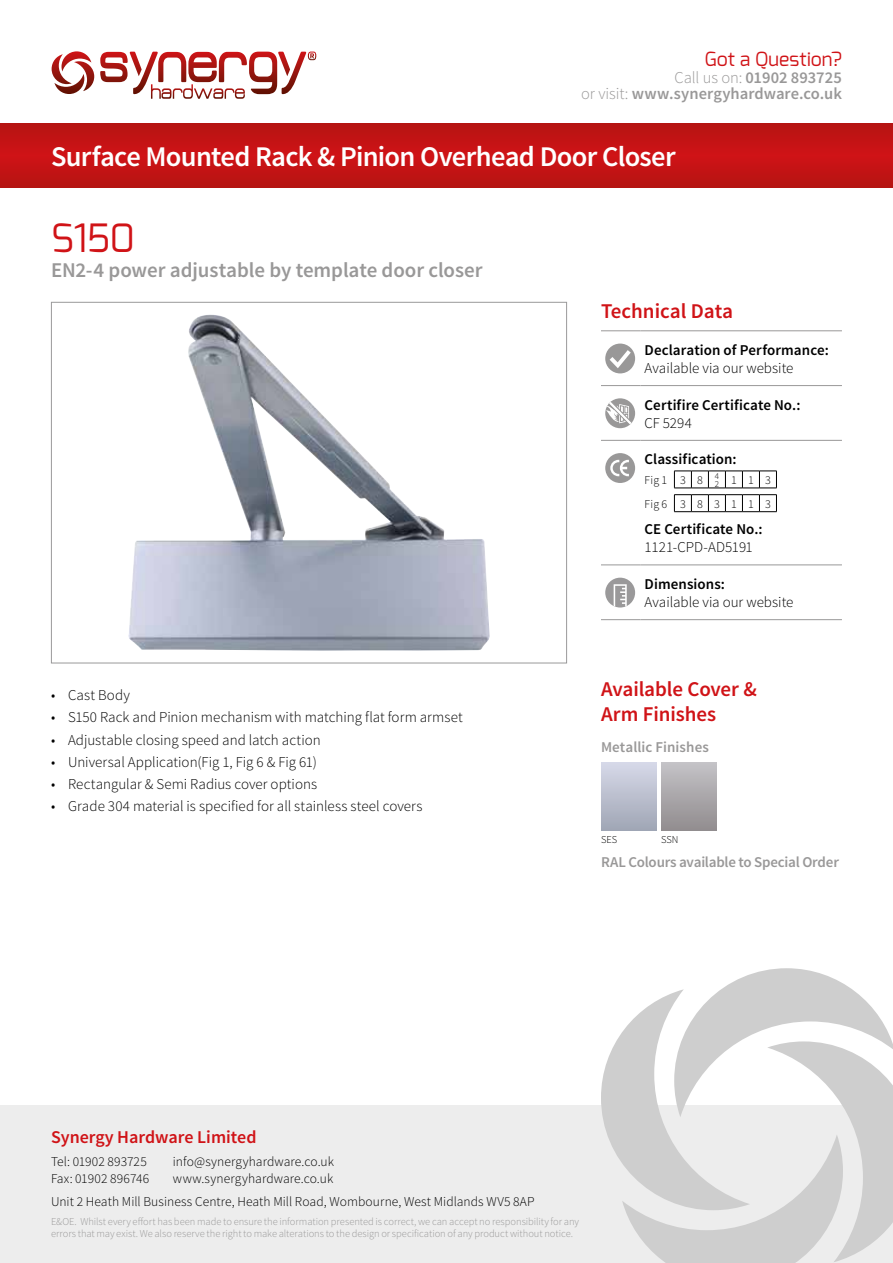
<style>
.page{position:relative;width:893px;height:1263px;background:#fff}
.page>*{position:absolute;margin:0;border:0;box-sizing:border-box;transform-origin:0 0}
.t1{font:39px "Exo";color:#d01317}
.t2{font:600 28.5px "Source Sans Pro";letter-spacing:-.025em;color:#fff}
.t3{font:600 21px "Source Sans Pro";letter-spacing:-.005em;color:#999898}
.t4{font:600 21px/25.2px "Source Sans Pro";letter-spacing:-.005em;color:#d01317}
.t5{font:19.5px "Exo";letter-spacing:.005em;color:#d01317}
.t6{font:600 18px "Source Sans Pro";color:#d01317}
.t7{font:600 16.5px/16.5px "Source Sans Pro";color:#999898;text-align:right}
.t8{font:300 15px "Source Sans Pro";color:#000}
.t9{font:600 15px "Source Sans Pro";letter-spacing:.005em;color:#000}
.t10{font:600 15px "Source Sans Pro";letter-spacing:-.01em;color:#999898}
.t11{font:300 13.5px/16.2px "Source Sans Pro";letter-spacing:.005em;color:#000}
.t12{font:300 12px/23.7px "Source Sans Pro";letter-spacing:.94em;color:#000;text-align:right}
.t13{font:300 10.5px/12px "Source Sans Pro";letter-spacing:-.005em;color:#999898}
.t14{font:300 10.5px "Source Sans Pro";color:#000}
.s1{font-weight:300}
</style>
<div class="page">
<img style="left:128px;top:315px;width:362px;height:336px">
<hr style="left:601px;top:330px;width:39px;height:1px;background:#999898">
<hr style="left:640px;top:330px;width:202px;height:1px;background:#999898">
<hr style="left:601px;top:385px;width:39px;height:1px;background:#999898">
<hr style="left:640px;top:385px;width:202px;height:1px;background:#999898">
<hr style="left:601px;top:440px;width:39px;height:1px;background:#999898">
<hr style="left:640px;top:440px;width:202px;height:1px;background:#999898">
<hr style="left:601px;top:564px;width:39px;height:1px;background:#999898">
<hr style="left:640px;top:564px;width:202px;height:1px;background:#999898">
<hr style="left:601px;top:619px;width:39px;height:1px;background:#999898">
<hr style="left:640px;top:619px;width:202px;height:1px;background:#999898">
<div style="left:605px;top:344px;width:30px;height:29px;background:#999898;border-radius:50%"></div>
<svg style="left:610px;top:350px;width:21px;height:18px"></svg>
<svg style="left:605px;top:398px;width:29px;height:30px"></svg>
<div style="left:605px;top:453px;width:30px;height:30px;background:#999898;border-radius:50%"></div>
<svg style="left:610px;top:460px;width:19px;height:16px"></svg>
<svg style="left:674px;top:471px;width:103px;height:41px"></svg>
<div style="left:605px;top:578px;width:30px;height:29px;background:#9a999a;border-radius:50%"></div>
<svg style="left:614px;top:584px;width:13px;height:23px"></svg>
<div style="left:601px;top:762px;width:55px;height:68px;background:linear-gradient(to bottom,#d7d9e9,#a1a7b6)"></div>
<div style="left:661px;top:762px;width:55px;height:68px;background:linear-gradient(to bottom,#c4c3c7,#928d90)"></div>
<div style="left:0;top:1106px;width:893px;height:157px;background:#ededed"></div>
<svg style="left:52px;top:51px;width:42px;height:43px"></svg>
<svg style="left:100px;top:52px;width:216px;height:47px"></svg>
<svg style="left:601px;top:968px;width:292px;height:295px"></svg>
<div style="left:0;top:123px;width:893px;height:64px;background:linear-gradient(to right,#c21314,#c21314)"></div>
<h3 class="t5" style="left:705px;top:47px;width:139px">Got a Question?</h3>
<p class="t7" style="left:581px;top:70px;width:262px"><span class="s1">Call us on:</span> 01902 893725<br><span class="s1">or visit:</span> www.synergyhardware.co.uk</p>
<h2 class="t2" style="left:51px;top:138px;width:626px">Surface Mounted Rack &amp; Pinion Overhead Door Closer</h2>
<h1 class="t1" style="left:51px;top:213px;width:85px">S150</h1>
<h3 class="t3" style="left:51px;top:257px;width:433px">EN2-4 power adjustable by template door closer</h3>
<p class="t8" style="left:51px;top:686px;width:80px">• Cast Body</p>
<p class="t8" style="left:51px;top:708px;width:413px">• S150 Rack and Pinion mechanism with matching flat form armset</p>
<p class="t8" style="left:51px;top:730px;width:271px">• Adjustable closing speed and latch action</p>
<p class="t8" style="left:51px;top:753px;width:267px">• Universal Application(Fig 1, Fig 6 &amp; Fig 61)</p>
<p class="t8" style="left:51px;top:775px;width:268px">• Rectangular &amp; Semi Radius cover options</p>
<p class="t8" style="left:51px;top:797px;width:373px">• Grade 304 material is specified for all stainless steel covers</p>
<h3 class="t4" style="left:601px;top:299px;width:134px">Technical Data</h3>
<p class="t9" style="left:645px;top:340px;width:186px">Declaration of Performance:</p>
<p class="t8" style="left:645px;top:359px;width:150px">Available via our website</p>
<p class="t9" style="left:645px;top:395px;width:157px">Certifire Certificate No.:</p>
<p class="t8" style="left:645px;top:413px;width:49px">CF 5294</p>
<p class="t9" style="left:645px;top:450px;width:94px">Classification:</p>
<p class="t12" style="left:645px;top:468px;width:76px">Fig 1 38 <sup>4</sup></p>
<p class="t12" style="left:645px;top:468px;width:128px"><sub>2</sub> 113<br>Fig 6 383113</p>
<p class="t9" style="left:645px;top:520px;width:120px">CE Certificate No.:</p>
<p class="t8" style="left:645px;top:538px;width:110px">1121-CPD-AD5191</p>
<p class="t9" style="left:645px;top:574px;width:82px">Dimensions:</p>
<p class="t8" style="left:645px;top:593px;width:150px">Available via our website</p>
<h3 class="t4" style="left:601px;top:677px;width:157px">Available Cover &amp;<br>Arm Finishes</h3>
<p class="t10" style="left:601px;top:738px;width:109px">Metallic Finishes</p>
<p class="t14" style="left:601px;top:833px;width:18px">SES</p>
<p class="t14" style="left:661px;top:833px;width:19px">SSN</p>
<p class="t10" style="left:601px;top:853px;width:239px">RAL Colours available to Special Order</p>
<p class="t6" style="left:51px;top:1126px;width:207px">Synergy Hardware Limited</p>
<p class="t11" style="left:51px;top:1154px;width:100px">Tel: 01902 893725<br>Fax: 01902 896746</p>
<p class="t11" style="left:173px;top:1154px;width:163px">info@synergyhardware.co.uk www.synergyhardware.co.uk</p>
<p class="t13" style="left:51px;top:1216px;width:529px">E&amp;OE. Whilst every effort has been made to ensure the information presented is correct, we can accept no responsibility for any errors that may exist. We also reserve the right to make alterations to the design or specification of any product without notice.</p>
<p class="t11" style="left:51px;top:1193px;width:485px">Unit 2 Heath Mill Business Centre, Heath Mill Road, Wombourne, West Midlands WV5 8AP</p>
</div>
